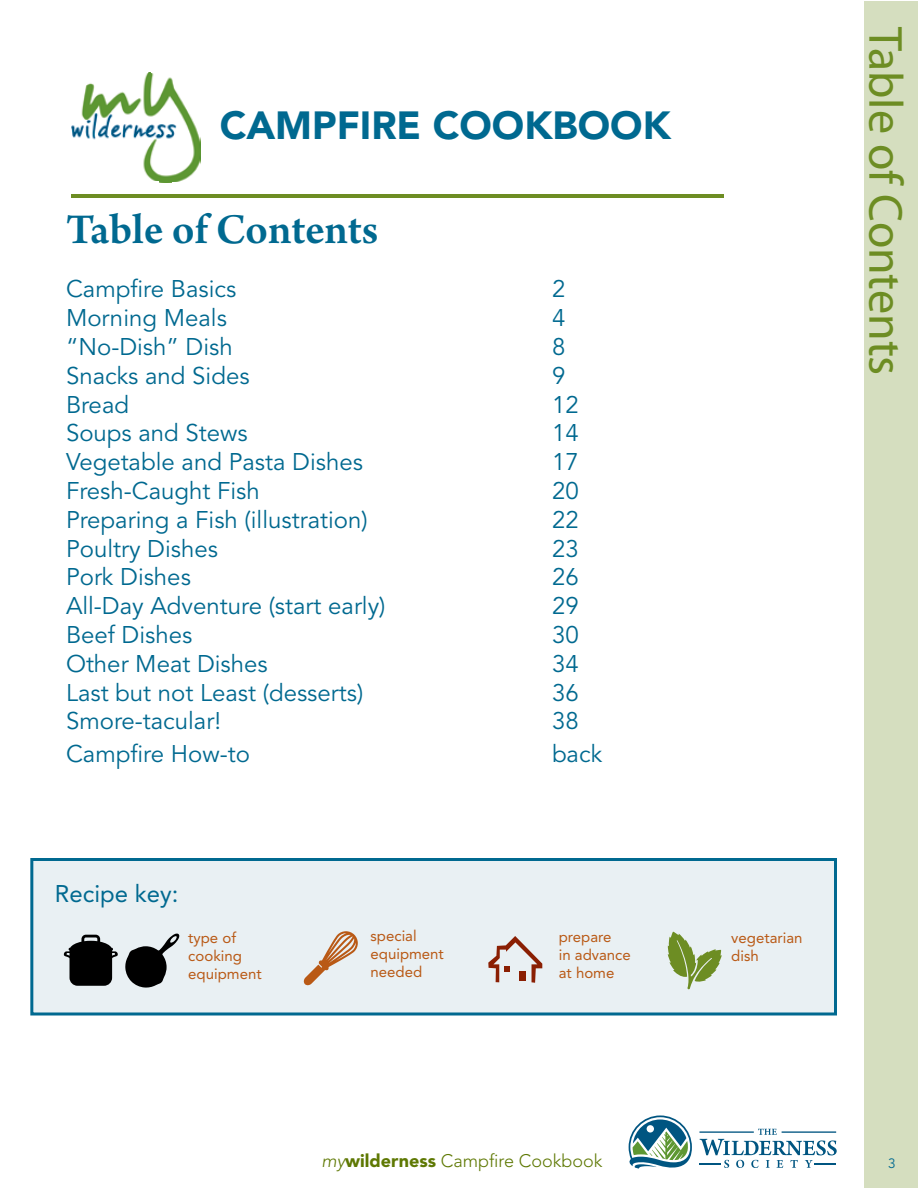
<style>
.page{position:relative;width:918px;height:1188px;background:#fff}
.page>*{position:absolute;margin:0;border:0;box-sizing:border-box;transform-origin:0 0}
.t1{font:48px "Myriad Pro";color:#6d8d23}
.t2{font:600 45px "Arno Pro";letter-spacing:-.005em;color:#006990}
.t3{font:900 39px "Avenir LT Std";color:#006990}
.t4{font:24px "Avenir LT Std";color:#006990}
.t5{font:24px "Avenir LT Std";color:#006990}
.t6{font:300 18px "Avenir LT Std";color:#5e7803}
.t7{font:15px/18px "Avenir LT Std";color:#b95915}
.t8{font:13.5px "Avenir LT Std";color:#006990}
.s1{font-style:italic}
.s2{font-weight:900}
</style>
<div class="page">
<div style="left:865px;top:1px;width:53px;height:1186px;background:#d5debf"></div>
<hr style="left:699px;top:1131px;width:55px;height:2px;background:#005581">
<svg style="left:700px;top:1129px;width:137px;height:39px"></svg>
<svg style="left:629px;top:1115px;width:63px;height:54px"></svg>
<div style="left:30px;top:858px;width:807px;height:158px;background:#e9f0f3;border:3px solid #006990"></div>
<svg style="left:125px;top:933px;width:55px;height:55px"></svg>
<svg style="left:668px;top:932px;width:54px;height:57px"></svg>
<svg style="left:64px;top:935px;width:54px;height:51px"></svg>
<svg style="left:303px;top:931px;width:55px;height:55px"></svg>
<svg style="left:488px;top:936px;width:54px;height:47px"></svg>
<img style="left:71px;top:72px;width:129px;height:110px">
<hr style="left:71px;top:194px;width:653px;height:4px;background:#6d8d23">
<div style="left:75px;top:181px;width:83px;height:10px;background:#fff"></div>
<div style="left:152px;top:63px;width:83px;height:10px;background:#fff"></div>
<div style="left:64px;top:63px;width:83px;height:10px;background:#fff"></div>
<h3 class="t3" style="left:220px;top:101px;width:453px">CAMPFIRE COOKBOOK</h3>
<h2 class="t2" style="left:66px;top:204px;width:314px">Table of Contents</h2>
<p class="t4" style="left:66px;top:275px;width:172px">Campfire Basics</p>
<p class="t4" style="left:552px;top:275px;width:15px">2</p>
<p class="t4" style="left:66px;top:304px;width:162px">Morning Meals</p>
<p class="t4" style="left:552px;top:304px;width:15px">4</p>
<p class="t4" style="left:66px;top:333px;width:168px">“No-Dish” Dish</p>
<p class="t4" style="left:552px;top:333px;width:15px">8</p>
<p class="t4" style="left:66px;top:362px;width:185px">Snacks and Sides</p>
<p class="t4" style="left:552px;top:362px;width:15px">9</p>
<p class="t4" style="left:66px;top:391px;width:65px">Bread</p>
<p class="t4" style="left:552px;top:391px;width:28px">12</p>
<p class="t4" style="left:66px;top:419px;width:183px">Soups and Stews</p>
<p class="t4" style="left:552px;top:419px;width:28px">14</p>
<p class="t4" style="left:66px;top:448px;width:298px">Vegetable and Pasta Dishes</p>
<p class="t4" style="left:552px;top:448px;width:28px">17</p>
<p class="t4" style="left:66px;top:477px;width:195px">Fresh-Caught Fish</p>
<p class="t4" style="left:552px;top:477px;width:28px">20</p>
<p class="t4" style="left:66px;top:506px;width:303px">Preparing a Fish (illustration)</p>
<p class="t4" style="left:552px;top:506px;width:28px">22</p>
<p class="t4" style="left:66px;top:535px;width:153px">Poultry Dishes</p>
<p class="t4" style="left:552px;top:535px;width:28px">23</p>
<p class="t4" style="left:66px;top:563px;width:126px">Pork Dishes</p>
<p class="t4" style="left:552px;top:563px;width:28px">26</p>
<p class="t4" style="left:66px;top:592px;width:321px">All-Day Adventure (start early)</p>
<p class="t4" style="left:552px;top:592px;width:28px">29</p>
<p class="t4" style="left:66px;top:621px;width:128px">Beef Dishes</p>
<p class="t4" style="left:552px;top:621px;width:28px">30</p>
<p class="t4" style="left:66px;top:650px;width:203px">Other Meat Dishes</p>
<p class="t4" style="left:552px;top:650px;width:28px">34</p>
<p class="t4" style="left:66px;top:679px;width:299px">Last but not Least (desserts)</p>
<p class="t4" style="left:552px;top:679px;width:28px">36</p>
<p class="t4" style="left:66px;top:707px;width:157px">Smore-tacular!</p>
<p class="t4" style="left:552px;top:707px;width:28px">38</p>
<p class="t4" style="left:66px;top:740px;width:185px">Campfire How-to</p>
<p class="t4" style="left:552px;top:740px;width:52px">back</p>
<p class="t5" style="left:55px;top:880px;width:125px">Recipe key:</p>
<p class="t7" style="left:188px;top:929px;width:75px">type of cooking equipment</p>
<p class="t7" style="left:371px;top:927px;width:75px">special equipment needed</p>
<p class="t7" style="left:731px;top:929px;width:73px">vegetarian dish</p>
<p class="t7" style="left:559px;top:928px;width:73px">prepare<br>in advance at home</p>
<h1 class="t1" style="left:915px;top:27px;width:350px;rotate:90deg">Table of Contents</h1>
<p class="t6" style="left:321px;top:1150px;width:283px"><span class="s1">my</span><span class="s2">wilderness</span> Campfire Cookbook</p>
<p class="t8" style="left:888px;top:1155px;width:9px">3</p>
</div>
